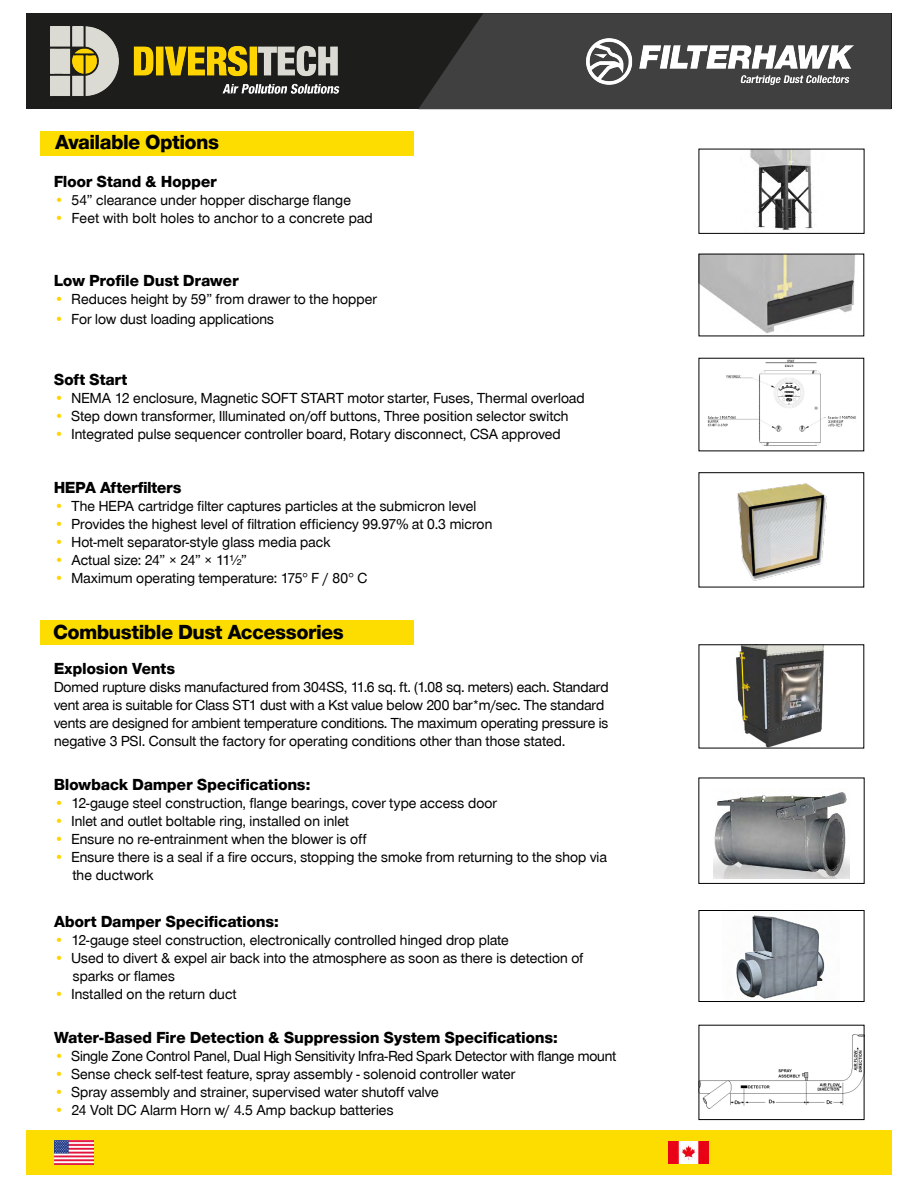
<style>
.page{position:relative;width:918px;height:1188px;background:#fff}
.page>*{position:absolute;margin:0;border:0;box-sizing:border-box;transform-origin:0 0}
.t1{font:21px "Nimbus San Nov D Heav";letter-spacing:.005em;color:#000}
.t2{font:16.5px "Nimbus San Nov D Heav";letter-spacing:.015em;color:#000}
.t3{font:500 15px/18px "Nimbus San Nov D";letter-spacing:.01em;color:#000}
.s1{color:#ffd500}
</style>
<div class="page">
<div style="left:26px;top:1130px;width:866px;height:45px;background:#fddd00"></div>
<img style="left:54px;top:1140px;width:40px;height:24px">
<img style="left:669px;top:1142px;width:39px;height:21px">
<div style="left:26px;top:13px;width:866px;height:96px;background:#1d1d1c"></div>
<img style="left:50px;top:27px;width:290px;height:69px">
<svg style="left:419px;top:13px;width:472px;height:96px;background:#3b3b3b"></svg>
<img style="left:737px;top:483px;width:90px;height:98px">
<div style="left:699px;top:472px;width:165px;height:115px;border:1px solid #000"></div>
<img style="left:707px;top:360px;width:149px;height:86px">
<img style="left:701px;top:1034px;width:161px;height:75px">
<div style="left:699px;top:1025px;width:165px;height:95px;border:1px solid #000"></div>
<img style="left:736px;top:915px;width:89px;height:84px">
<div style="left:699px;top:910px;width:165px;height:92px;border:1px solid #000"></div>
<img style="left:714px;top:792px;width:135px;height:87px">
<div style="left:699px;top:778px;width:165px;height:106px;border:1px solid #000"></div>
<img style="left:736px;top:647px;width:88px;height:99px">
<img style="left:750px;top:151px;width:63px;height:79px">
<div style="left:699px;top:149px;width:165px;height:85px;border:1px solid #000"></div>
<img style="left:701px;top:256px;width:154px;height:78px">
<div style="left:40px;top:131px;width:374px;height:25px;background:#fddd00"></div>
<div style="left:40px;top:620px;width:374px;height:25px;background:#fddd00"></div>
<img style="left:576px;top:28px;width:288px;height:66px">
<h1 class="t1" style="left:55px;top:130px;width:165px">Available Options</h1>
<p class="t2" style="left:54px;top:172px;width:164px">Floor Stand &amp; Hopper</p>
<p class="t3" style="left:54px;top:191px;width:298px"><span class="s1">•</span> 54” clearance under hopper discharge flange</p>
<p class="t3" style="left:54px;top:209px;width:320px"><span class="s1">•</span> Feet with bolt holes to anchor to a concrete pad</p>
<p class="t2" style="left:54px;top:271px;width:186px">Low Profile Dust Drawer</p>
<p class="t3" style="left:54px;top:290px;width:324px"><span class="s1">•</span> Reduces height by 59” from drawer to the hopper</p>
<p class="t3" style="left:54px;top:310px;width:222px"><span class="s1">•</span> For low dust loading applications</p>
<p class="t2" style="left:54px;top:370px;width:75px">Soft Start</p>
<p class="t3" style="left:54px;top:389px;width:532px"><span class="s1">•</span> NEMA 12 enclosure, Magnetic SOFT START motor starter, Fuses, Thermal overload</p>
<p class="t3" style="left:54px;top:407px;width:516px"><span class="s1">•</span> Step down transformer, Illuminated on/off buttons, Three position selector switch</p>
<p class="t3" style="left:54px;top:425px;width:508px"><span class="s1">•</span> Integrated pulse sequencer controller board, Rotary disconnect, CSA approved</p>
<p class="t2" style="left:54px;top:478px;width:129px">HEPA Afterfilters</p>
<p class="t3" style="left:54px;top:497px;width:424px"><span class="s1">•</span> The HEPA cartridge filter captures particles at the submicron level</p>
<p class="t3" style="left:54px;top:515px;width:440px"><span class="s1">•</span> Provides the highest level of filtration efficiency 99.97% at 0.3 micron</p>
<p class="t3" style="left:54px;top:533px;width:278px"><span class="s1">•</span> Hot-melt separator-style glass media pack</p>
<p class="t3" style="left:54px;top:551px;width:194px"><span class="s1">•</span> Actual size: 24” × 24” × 11½”</p>
<p class="t3" style="left:54px;top:569px;width:315px"><span class="s1">•</span> Maximum operating temperature: 175° F / 80° C</p>
<h1 class="t1" style="left:54px;top:620px;width:292px">Combustible Dust Accessories</h1>
<p class="t2" style="left:54px;top:659px;width:123px">Explosion Vents</p>
<p class="t3" style="left:54px;top:678px;width:556px">Domed rupture disks manufactured from 304SS, 11.6 sq. ft. (1.08 sq. meters) each. Standard vent area is suitable for Class ST1 dust with a Kst value below 200 bar*m/sec. The standard vents are designed for ambient temperature conditions. The maximum operating pressure is negative 3 PSI. Consult the factory for operating conditions other than those stated.</p>
<p class="t2" style="left:54px;top:775px;width:258px">Blowback Damper Specifications:</p>
<p class="t3" style="left:54px;top:794px;width:445px"><span class="s1">•</span> 12-gauge steel construction, flange bearings, cover type access door</p>
<p class="t3" style="left:54px;top:812px;width:296px"><span class="s1">•</span> Inlet and outlet boltable ring, installed on inlet</p>
<p class="t3" style="left:54px;top:830px;width:314px"><span class="s1">•</span> Ensure no re-entrainment when the blower is off</p>
<p class="t3" style="left:73px;top:848px;width:536px;text-indent:-19px"><span class="s1">•</span> Ensure there is a seal if a fire occurs, stopping the smoke from returning to the shop via the ductwork</p>
<p class="t2" style="left:54px;top:912px;width:226px">Abort Damper Specifications:</p>
<p class="t3" style="left:54px;top:931px;width:456px"><span class="s1">•</span> 12-gauge steel construction, electronically controlled hinged drop plate</p>
<p class="t3" style="left:73px;top:949px;width:512px;text-indent:-19px"><span class="s1">•</span> Used to divert &amp; expel air back into the atmosphere as soon as there is detection of sparks or flames</p>
<p class="t3" style="left:54px;top:985px;width:184px"><span class="s1">•</span> Installed on the return duct</p>
<p class="t2" style="left:54px;top:1028px;width:505px">Water-Based Fire Detection &amp; Suppression System Specifications:</p>
<p class="t3" style="left:54px;top:1047px;width:564px"><span class="s1">•</span> Single Zone Control Panel, Dual High Sensitivity Infra-Red Spark Detector with flange mount</p>
<p class="t3" style="left:54px;top:1065px;width:463px"><span class="s1">•</span> Sense check self-test feature, spray assembly - solenoid controller water</p>
<p class="t3" style="left:54px;top:1083px;width:386px"><span class="s1">•</span> Spray assembly and strainer, supervised water shutoff valve</p>
<p class="t3" style="left:54px;top:1101px;width:341px"><span class="s1">•</span> 24 Volt DC Alarm Horn w/ 4.5 Amp backup batteries</p>
</div>
